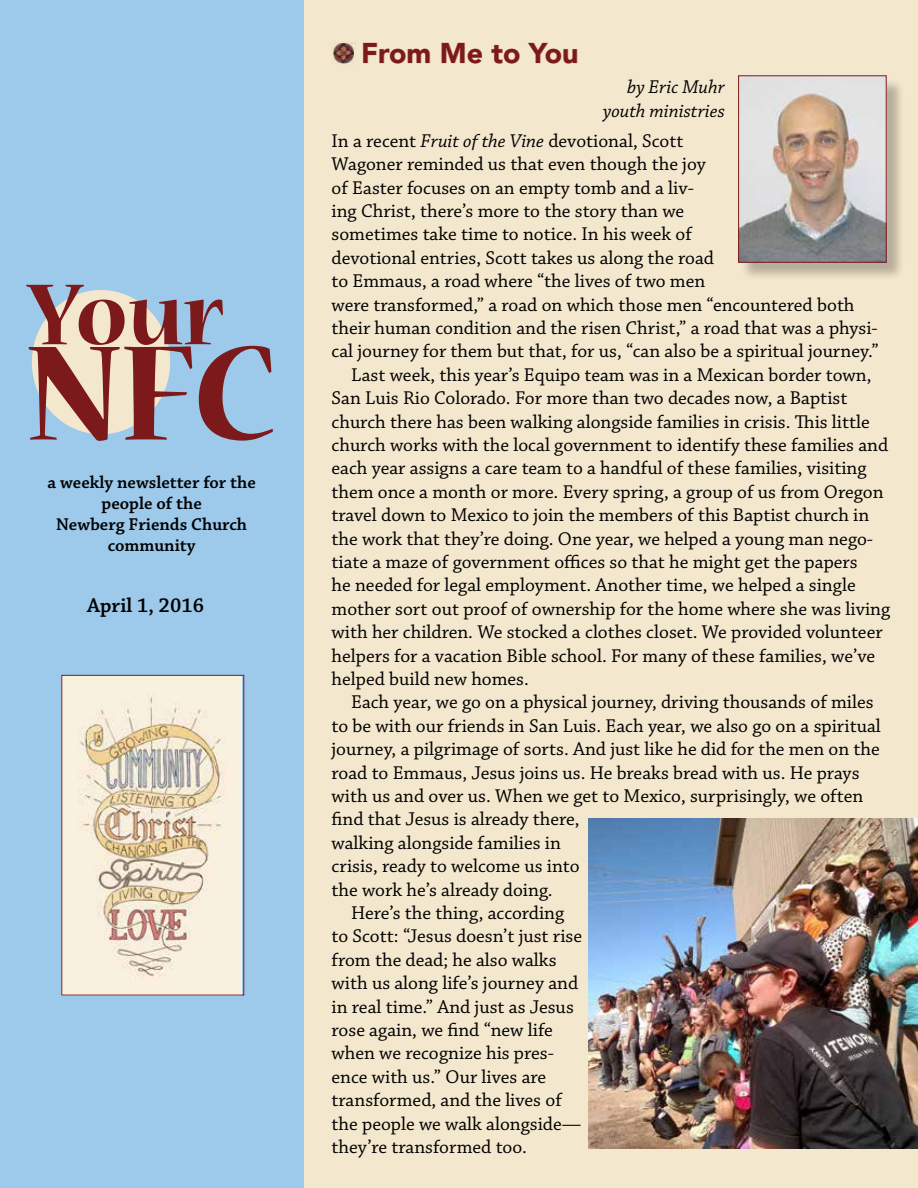
<style>
.page{position:relative;width:918px;height:1188px;background:#fff}
.page>*{position:absolute;margin:0;border:0;box-sizing:border-box;transform-origin:0 0}
.t1{font:700 150px "Nueva Std";color:#7c1a1b}
.t2{font:700 96.3px "Nueva Std";color:#7c1a1b}
.t3{font:900 28.5px "Avenir";color:#7c1a1b}
.t4{font:600 21px "Chaparral Pro";color:#000}
.t5{font:19.5px "Chaparral Pro";color:#000}
.t6{font:italic 19.5px/23.4px "Chaparral Pro";color:#000;text-align:right}
.t7{font:600 18px/21px "Chaparral Pro";color:#000;text-align:center}
.s1{font-style:italic}
</style>
<div class="page">
<div style="left:0;top:0;width:306px;height:1188px;background:#9dc9eb"></div>
<img style="left:63px;top:677px;width:179px;height:316px">
<div style="left:61px;top:675px;width:183px;height:320px;border:1px solid #7c1a1b"></div>
<div style="left:304px;top:0;width:614px;height:1188px;background:#f3e7cd"></div>
<div style="left:32px;top:290px;width:138px;height:144px;background:#f3e7cd;border-radius:50%"></div>
<svg style="left:363px;top:42px;width:68px;height:22px"></svg>
<svg style="left:441px;top:42px;width:42px;height:22px"></svg>
<svg style="left:491px;top:44px;width:29px;height:20px"></svg>
<svg style="left:528px;top:42px;width:50px;height:22px"></svg>
<img style="left:332px;top:41px;width:24px;height:23px">
<div style="left:741px;top:78px;width:164px;height:203px;background:#000;opacity:.25"></div>
<img style="left:740px;top:78px;width:144px;height:182px">
<img style="left:589px;top:819px;width:329px;height:330px">
<h2 class="t2" style="left:27px;top:270px;width:198px">Your</h2>
<h1 class="t1" style="left:27px;top:325px;width:251px">NFC</h1>
<p class="t7" style="left:48px;top:472px;width:210px">a weekly newsletter for the people of the<br>Newberg Friends Church community</p>
<p class="t4" style="left:87px;top:594px;width:119px">April 1, 2016</p>
<h3 class="t3" style="left:361px;top:29px;width:219px">From Me to You</h3>
<p class="t6" style="left:603px;top:76px;width:123px">by Eric Muhr youth ministries</p>
<p class="t5" style="left:332px;top:130px;width:353px">In a recent <span class="s1">Fruit of the Vine</span> devotional, Scott</p>
<p class="t5" style="left:332px;top:153px;width:376px">Wagoner reminded us that even though the joy</p>
<p class="t5" style="left:332px;top:177px;width:364px">of Easter focuses on an empty tomb and a liv-</p>
<p class="t5" style="left:332px;top:200px;width:354px">ing Christ, there’s more to the story than we</p>
<p class="t5" style="left:332px;top:223px;width:362px">sometimes take time to notice. In his week of</p>
<p class="t5" style="left:332px;top:247px;width:384px">devotional entries, Scott takes us along the road</p>
<p class="t5" style="left:332px;top:270px;width:375px">to Emmaus, a road where “the lives of two men</p>
<p class="t5" style="left:332px;top:294px;width:525px">were transformed,” a road on which those men “encountered both</p>
<p class="t5" style="left:332px;top:317px;width:548px">their human condition and the risen Christ,” a road that was a physi-</p>
<p class="t5" style="left:332px;top:340px;width:549px">cal journey for them but that, for us, “can also be a spiritual journey.”</p>
<p class="t5" style="left:351px;top:364px;width:522px">Last week, this year’s Equipo team was in a Mexican border town,</p>
<p class="t5" style="left:332px;top:387px;width:517px">San Luis Rio Colorado. For more than two decades now, a Baptist</p>
<p class="t5" style="left:332px;top:411px;width:540px">church there has been walking alongside families in crisis. This little</p>
<p class="t5" style="left:332px;top:434px;width:558px">church works with the local government to identify these families and</p>
<p class="t5" style="left:332px;top:457px;width:537px">each year assigns a care team to a handful of these families, visiting</p>
<p class="t5" style="left:332px;top:481px;width:554px">them once a month or more. Every spring, a group of us from Oregon</p>
<p class="t5" style="left:332px;top:504px;width:539px">travel down to Mexico to join the members of this Baptist church in</p>
<p class="t5" style="left:332px;top:528px;width:543px">the work that they’re doing. One year, we helped a young man nego-</p>
<p class="t5" style="left:332px;top:551px;width:528px">tiate a maze of government offices so that he might get the papers</p>
<p class="t5" style="left:332px;top:574px;width:526px">he needed for legal employment. Another time, we helped a single</p>
<p class="t5" style="left:332px;top:598px;width:560px">mother sort out proof of ownership for the home where she was living</p>
<p class="t5" style="left:332px;top:621px;width:553px">with her children. We stocked a clothes closet. We provided volunteer</p>
<p class="t5" style="left:332px;top:645px;width:545px">helpers for a vacation Bible school. For many of these families, we’ve</p>
<p class="t5" style="left:332px;top:668px;width:199px">helped build new homes.</p>
<p class="t5" style="left:351px;top:691px;width:524px">Each year, we go on a physical journey, driving thousands of miles</p>
<p class="t5" style="left:332px;top:715px;width:551px">to be with our friends in San Luis. Each year, we also go on a spiritual</p>
<p class="t5" style="left:332px;top:738px;width:550px">journey, a pilgrimage of sorts. And just like he did for the men on the</p>
<p class="t5" style="left:332px;top:762px;width:529px">road to Emmaus, Jesus joins us. He breaks bread with us. He prays</p>
<p class="t5" style="left:332px;top:785px;width:533px">with us and over us. When we get to Mexico, surprisingly, we often</p>
<p class="t5" style="left:332px;top:808px;width:250px">find that Jesus is already there,</p>
<p class="t5" style="left:332px;top:832px;width:231px">walking alongside families in</p>
<p class="t5" style="left:332px;top:855px;width:249px">crisis, ready to welcome us into</p>
<p class="t5" style="left:332px;top:879px;width:223px">the work he’s already doing.</p>
<p class="t5" style="left:351px;top:902px;width:215px">Here’s the thing, according</p>
<p class="t5" style="left:332px;top:925px;width:252px">to Scott: “Jesus doesn’t just rise</p>
<p class="t5" style="left:332px;top:949px;width:227px">from the dead; he also walks</p>
<p class="t5" style="left:332px;top:972px;width:248px">with us along life’s journey and</p>
<p class="t5" style="left:332px;top:996px;width:244px">in real time.” And just as Jesus</p>
<p class="t5" style="left:332px;top:1019px;width:223px">rose again, we find “new life</p>
<p class="t5" style="left:332px;top:1042px;width:224px">when we recognize his pres-</p>
<p class="t5" style="left:332px;top:1066px;width:216px">ence with us.” Our lives are</p>
<p class="t5" style="left:332px;top:1089px;width:232px">transformed, and the lives of</p>
<p class="t5" style="left:332px;top:1113px;width:251px">the people we walk alongside—</p>
<p class="t5" style="left:332px;top:1136px;width:197px">they’re transformed too.</p>
</div>
